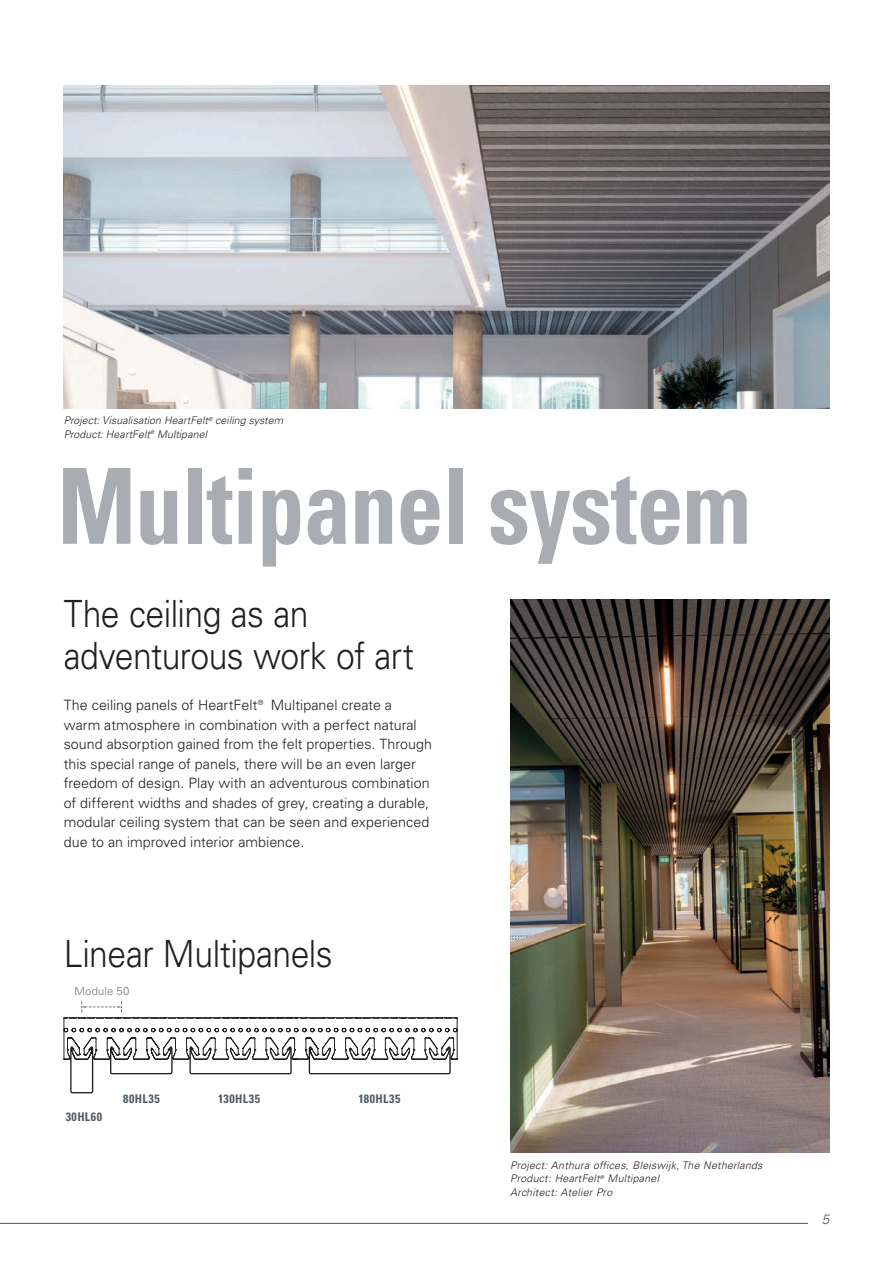
<style>
.page{position:relative;width:893px;height:1263px;background:#fff}
.page>*{position:absolute;margin:0;border:0;box-sizing:border-box;transform-origin:0 0}
.t1{font:700 condensed 105px "Univers LT Std";letter-spacing:-.01em;color:#a9adb2;scale:.9 1}
.t2{font:300 37.5px/42.6px "Univers LT Std";letter-spacing:-.015em;color:#231f20;scale:.9 1}
.t3{font:300 14.25px/19.5px "Univers LT Std";color:#231f20}
.t4{font:italic 300 13.5px "Univers LT Std";color:#57585a}
.t5{font:700 condensed 12px "Univers LT Std";letter-spacing:.05em;color:#505c65}
.t6{font:300 11.25px "Univers LT Std";letter-spacing:.015em;color:#76787b}
.t7{font:italic 300 10.5px/13.5px "Univers LT Std";letter-spacing:.025em;color:#231f20}
</style>
<div class="page">
<hr style="left:0;top:1223px;width:808px;height:1px;background:#57585a">
<img style="left:510px;top:600px;width:319px;height:552px">
<img style="left:64px;top:85px;width:765px;height:323px">
<svg style="left:64px;top:1000px;width:393px;height:93px"></svg>
<p class="t7" style="left:64px;top:414px;width:221px">Project: Visualisation HeartFelt<sup>®</sup> ceiling system<br>Product: HeartFelt<sup>®</sup> Multipanel</p>
<h1 class="t1" style="left:57px;top:442px;width:772px">Multipanel system</h1>
<h2 class="t2" style="left:64px;top:592px;width:391px">The ceiling as an adventurous work of art</h2>
<p class="t3" style="left:64px;top:695px;width:370px">The ceiling panels of HeartFelt<sup>®</sup> Multipanel create a warm atmosphere in combination with a perfect natural sound absorption gained from the felt properties. Through this special range of panels, there will be an even larger freedom of design. Play with an adventurous combination of different widths and shades of grey, creating a durable, modular ceiling system that can be seen and experienced due to an improved interior ambience.</p>
<h2 class="t2" style="left:64px;top:932px;width:300px">Linear Multipanels</h2>
<p class="t6" style="left:74px;top:984px;width:57px">Module 50</p>
<p class="t5" style="left:66px;top:1109px;width:38px">30HL60</p>
<p class="t5" style="left:123px;top:1091px;width:38px">80HL35</p>
<p class="t5" style="left:218px;top:1091px;width:44px">130HL35</p>
<p class="t5" style="left:358px;top:1091px;width:44px">180HL35</p>
<p class="t7" style="left:510px;top:1158px;width:254px">Project: Anthura offices, Bleiswijk, The Netherlands<br>Product: HeartFelt<sup>®</sup> Multipanel<br>Architect: Atelier Pro</p>
<p class="t4" style="left:822px;top:1211px;width:9px">5</p>
</div>
